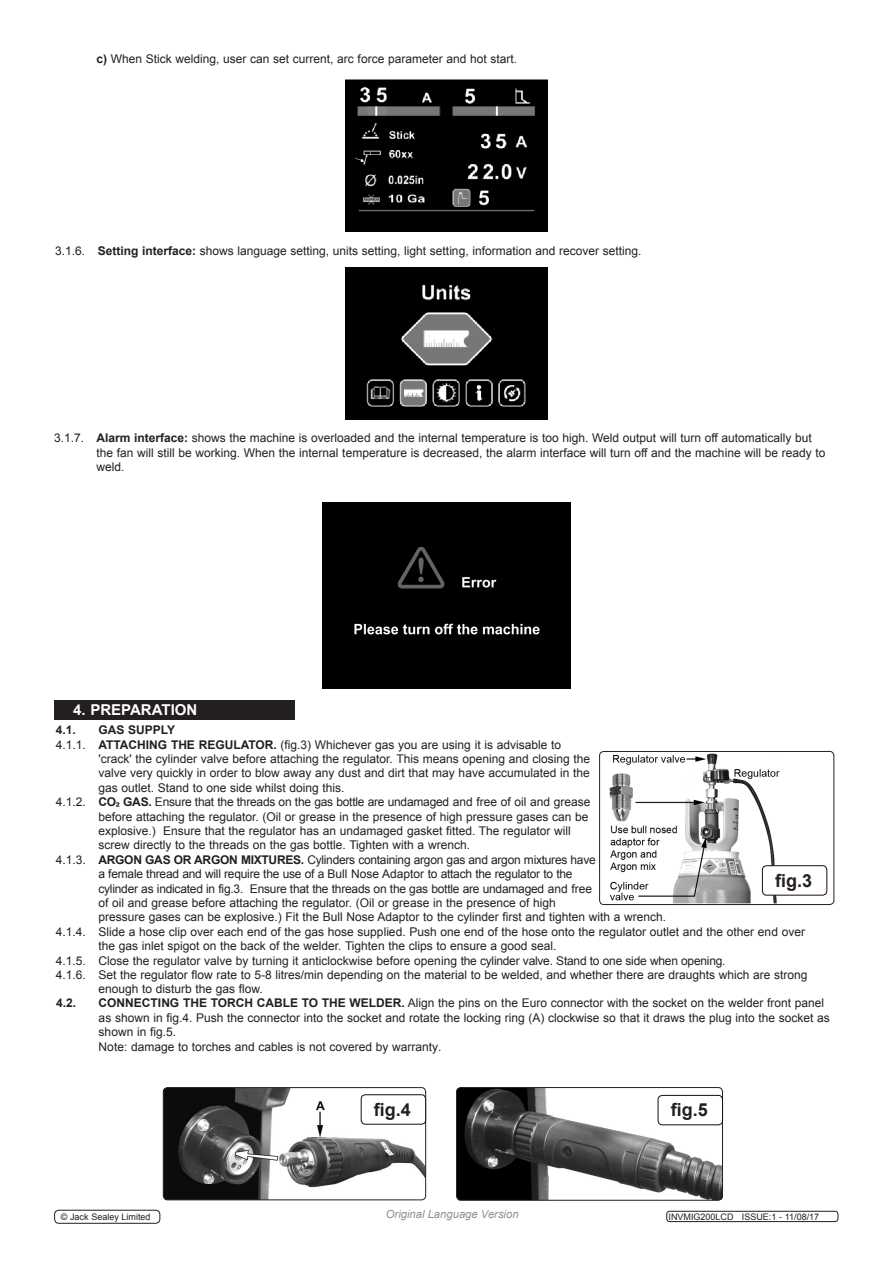
<style>
.page{position:relative;width:893px;height:1263px;background:#fff}
.page>*{position:absolute;margin:0;border:0;box-sizing:border-box;transform-origin:0 0}
.t1{font:700 18px "Arial";color:#231f20}
.CHAPTER_HEADER_10poi{font:700 15px "Arial";color:#fff}
.t2{font:12px/14.4px "Arial";color:#231f20}
.t3{font:12px/14.4px "Arial";letter-spacing:-.02em;color:#231f20}
.t4{font:700 12px "Arial";color:#231f20}
.t5{font:italic 11.25px "Arial";color:#8f9194}
.t6{font:9px "Arial";color:#231f20}
.s1{font-weight:700}
</style>
<div class="page">
<img style="left:609px;top:753px;width:182px;height:150px">
<div style="left:599px;top:751px;width:235px;height:154px;border:1px solid #231f20;border-radius:4px"></div>
<img style="left:345px;top:79px;width:203px;height:153px">
<img style="left:345px;top:268px;width:203px;height:152px">
<div style="left:322px;top:502px;width:249px;height:186px;background:#000"></div>
<div style="left:54px;top:700px;width:240px;height:19px;background:#231f20"></div>
<img style="left:457px;top:1089px;width:265px;height:111px">
<div style="left:456px;top:1087px;width:267px;height:113px;border:1px solid #231f20;border-radius:4px"></div>
<img style="left:163px;top:1088px;width:263px;height:112px">
<div style="left:163px;top:1087px;width:263px;height:113px;border:1px solid #231f20;border-radius:4px"></div>
<div style="left:762px;top:866px;width:65px;height:29px;background:#fff;border-radius:4px"></div>
<div style="left:762px;top:865px;width:65px;height:30px;border:1px solid #200a0e;border-radius:4px"></div>
<div style="left:361px;top:1095px;width:65px;height:29px;background:#fff;border-radius:4px"></div>
<div style="left:361px;top:1094px;width:65px;height:30px;border:1px solid #200a0e;border-radius:4px"></div>
<div style="left:658px;top:1095px;width:64px;height:30px;background:#fff;border-radius:4px"></div>
<div style="left:658px;top:1095px;width:65px;height:30px;border:1px solid #200a0e;border-radius:4px"></div>
<div style="left:666px;top:1211px;width:172px;height:11px;border:1px solid #231f20;border-radius:3px"></div>
<div style="left:54px;top:1210px;width:106px;height:14px;border:1px solid #231f20;border-radius:4px"></div>
<p class="t2" style="left:97px;top:51px;width:422px"><span class="s1">c)</span> When Stick welding, user can set current, arc force parameter and hot start.</p>
<p class="t2" style="left:55px;top:244px;width:588px">3.1.6. <span class="s1">Setting interface:</span> shows language setting, units setting, light setting, information and recover setting.</p>
<p class="t2" style="left:97px;top:431px;width:730px;text-indent:-43px">3.1.7. <span class="s1">Alarm interface:</span> shows the machine is overloaded and the internal temperature is too high. Weld output will turn off automatically but the fan will still be working. When the internal temperature is decreased, the alarm interface will turn off and the machine will be ready to weld.</p>
<p class="CHAPTER_HEADER_10poi" style="left:73px;top:699px;width:126px">4. PREPARATION</p>
<p class="t4" style="left:56px;top:722px;width:22px">4.1.</p>
<p class="t4" style="left:98px;top:722px;width:78px">GAS SUPPLY</p>
<p class="t2" style="left:56px;top:737px;width:507px">4.1.1. <span class="s1">ATTACHING THE REGULATOR.</span> (fig.3) Whichever gas you are using it is advisable to</p>
<p class="t2" style="left:98px;top:752px;width:493px">'crack' the cylinder valve before attaching the regulator. This means opening and closing the</p>
<p class="t2" style="left:98px;top:766px;width:493px">valve very quickly in order to blow away any dust and dirt that may have accumulated in the gas outlet. Stand to one side whilst doing this.</p>
<p class="t2" style="left:98px;top:795px;width:493px;text-indent:-43px">4.1.2. <span class="s1">CO² GAS.</span> Ensure that the threads on the gas bottle are undamaged and free of oil and grease before attaching the regulator. (Oil or grease in the presence of high pressure gases can be explosive.) Ensure that the regulator has an undamaged gasket fitted. The regulator will</p>
<p class="t2" style="left:98px;top:838px;width:373px">screw directly to the threads on the gas bottle. Tighten with a wrench.</p>
<p class="t3" style="left:98px;top:852px;width:499px;text-indent:-43px">4.1.3. <span class="s1">ARGON GAS OR ARGON MIXTURES.</span> Cylinders containing argon gas and argon mixtures have a female thread and will require the use of a Bull Nose Adaptor to attach the regulator to the cylinder as indicated in fig.3. Ensure that the threads on the gas bottle are undamaged and free</p>
<p class="t2" style="left:98px;top:896px;width:569px">of oil and grease before attaching the regulator. (Oil or grease in the presence of high<br>pressure gases can be explosive.) Fit the Bull Nose Adaptor to the cylinder first and tighten with a wrench.</p>
<p class="t2" style="left:98px;top:924px;width:708px;text-indent:-43px">4.1.4. Slide a hose clip over each end of the gas hose supplied. Push one end of the hose onto the regulator outlet and the other end over the gas inlet spigot on the back of the welder. Tighten the clips to ensure a good seal.</p>
<p class="t2" style="left:56px;top:953px;width:671px">4.1.5. Close the regulator valve by turning it anticlockwise before opening the cylinder valve. Stand to one side when opening.</p>
<p class="t2" style="left:98px;top:968px;width:711px;text-indent:-43px">4.1.6. Set the regulator flow rate to 5-8 litres/min depending on the material to be welded, and whether there are draughts which are strong enough to disturb the gas flow.</p>
<p class="t1" style="left:775px;top:868px;width:39px">fig.3</p>
<p class="t4" style="left:56px;top:995px;width:22px">4.2.</p>
<p class="t2" style="left:99px;top:996px;width:733px"><span class="s1">CONNECTING THE TORCH CABLE TO THE WELDER.</span> Align the pins on the Euro connector with the socket on the welder front panel as shown in fig.4. Push the connector into the socket and rotate the locking ring (A) clockwise so that it draws the plug into the socket as shown in fig.5.</p>
<p class="t2" style="left:99px;top:1039px;width:344px">Note: damage to torches and cables is not covered by warranty.</p>
<p class="t1" style="left:374px;top:1097px;width:39px">fig.4</p>
<p class="t1" style="left:671px;top:1098px;width:39px">fig.5</p>
<p class="t6" style="left:61px;top:1211px;width:91px">© Jack Sealey Limited</p>
<p class="t5" style="left:386px;top:1207px;width:134px">Original Language Version</p>
<p class="t6" style="left:669px;top:1211px;width:152px">INVMIG200LCD ISSUE:1 - 11/08/17</p>
</div>
